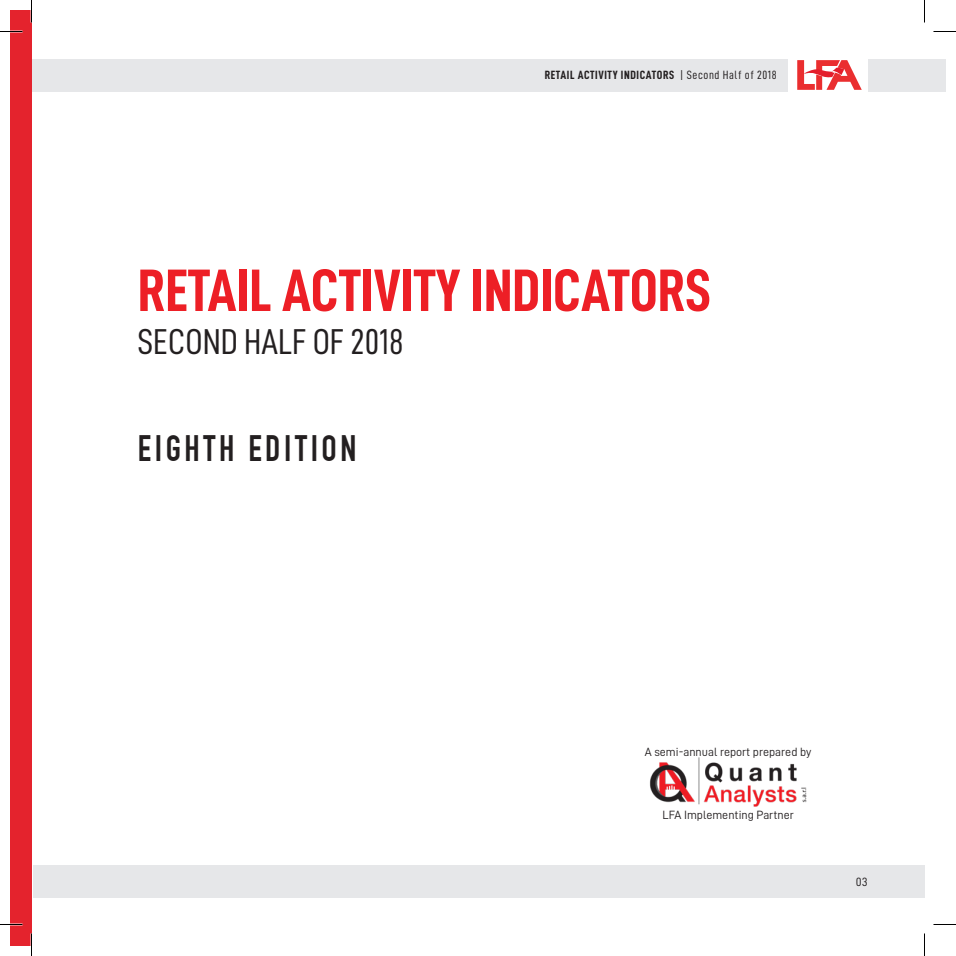
<style>
.page{position:relative;width:956px;height:956px;background:#fff}
.page>*{position:absolute;margin:0;border:0;box-sizing:border-box;transform-origin:0 0}
.t1{font:60px "D DIN Condensed Bold";color:#ed1f26}
.t2{font:36px "D DIN Condensed";color:#231f20}
.t3{font:700 36px "DIN Condensed";letter-spacing:.1em;color:#231f20}
.Header_1{font:12px "D DIN";color:#231f20}
.t4{font:12px "D DIN Condensed Bold";letter-spacing:.05em;color:#231f20}
.s1{font-family:"D DIN Condensed"}
</style>
<div class="page">
<div style="left:33px;top:865px;width:891px;height:32px;background:#e6e7e9"></div>
<div style="left:32px;top:59px;width:755px;height:32px;background:#e6e7e9"></div>
<div style="left:868px;top:59px;width:78px;height:32px;background:#e6e7e9"></div>
<svg style="left:797px;top:60px;width:65px;height:30px"></svg>
<img style="left:650px;top:757px;width:157px;height:49px">
<div style="left:10px;top:10px;width:22px;height:936px;background:#e4232d"></div>
<hr style="left:0;top:923px;width:22px;height:2px;background:#fff">
<svg style="left:0;top:31px;width:22px;height:1px"></svg>
<svg style="left:933px;top:31px;width:23px;height:1px"></svg>
<svg style="left:0;top:924px;width:22px;height:1px"></svg>
<svg style="left:933px;top:924px;width:23px;height:1px"></svg>
<svg style="left:31px;top:0;width:1px;height:23px"></svg>
<svg style="left:31px;top:933px;width:1px;height:23px"></svg>
<svg style="left:924px;top:0;width:1px;height:23px"></svg>
<svg style="left:924px;top:933px;width:1px;height:23px"></svg>
<p class="t4" style="left:545px;top:68px;width:233px">RETAIL ACTIVITY INDICATORS <span class="s1">| Second Half of 2018</span></p>
<p class="t1" style="left:138px;top:257px;width:575px">RETAIL ACTIVITY INDICATORS</p>
<p class="t2" style="left:138px;top:322px;width:267px">SECOND HALF OF 2018</p>
<p class="t3" style="left:138px;top:427px;width:220px">EIGHTH EDITION</p>
<p class="Header_1" style="left:645px;top:745px;width:168px">A semi-annual report prepared by</p>
<p class="Header_1" style="left:663px;top:808px;width:133px">LFA Implementing Partner</p>
<p class="Header_1" style="left:856px;top:875px;width:13px">03</p>
</div>
